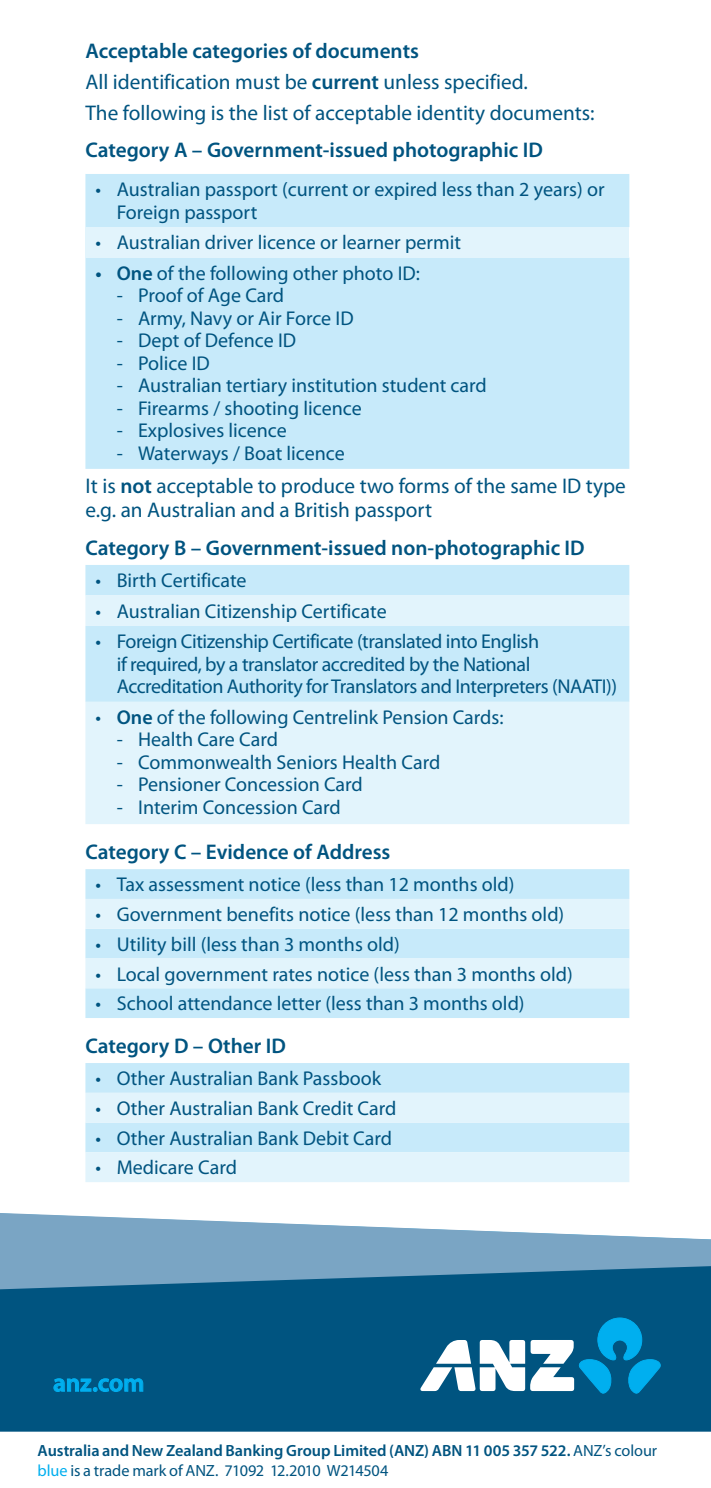
<style>
.page{position:relative;width:711px;height:1488px;background:#fff}
.page>*{position:absolute;margin:0;border:0;box-sizing:border-box;transform-origin:0 0}
.t1{font:600 25px "Myriad Pro";color:#00afef}
.t2{font:21.25px/30.8px "Myriad Pro";color:#005480}
.t3{font:600 21.25px "Myriad Pro";color:#005480}
.t4{font:20px/22.5px "Myriad Pro";color:#005480}
.t5{font:20px/22.5px "Myriad Pro";letter-spacing:-.02em;color:#005480}
.t6{font:600 16.25px/20px "Myriad Pro";letter-spacing:-.005em;color:#005480}
.s1{font-weight:600}
.s2{font-weight:400}
.s3{font-weight:400;color:#00afef}
</style>
<div class="page">
<svg style="left:0;top:1213px;width:710px;height:52px;fill:#7aa5c4"></svg>
<svg style="left:0;top:1265px;width:710px;height:166px;fill:#005480"></svg>
<svg style="left:404px;top:1290px;width:271px;height:129px"></svg>
<div style="left:85px;top:174px;width:544px;height:295px;background:#c7eafa"></div>
<div style="left:85px;top:227px;width:544px;height:31px;background:#e2f4fc"></div>
<div style="left:85px;top:565px;width:544px;height:30px;background:#c7eafa"></div>
<svg style="left:85px;top:595px;width:544px;height:229px;fill:#e2f4fc"></svg>
<div style="left:85px;top:869px;width:544px;height:149px;background:#c7eafa"></div>
<svg style="left:85px;top:899px;width:544px;height:89px;fill:#e2f4fc"></svg>
<div style="left:85px;top:1063px;width:544px;height:29px;background:#c7eafa"></div>
<svg style="left:85px;top:1092px;width:544px;height:90px;fill:#e2f4fc"></svg>
<svg style="left:53px;top:1375px;width:91px;height:35px"></svg>
<p class="t2" style="left:85px;top:36px;width:510px"><span class="s1">Acceptable categories of documents<br></span>All identification must be <span class="s1">current</span> unless specified.<br>The following is the list of acceptable identity documents:</p>
<p class="t3" style="left:85px;top:136px;width:459px">Category A – Government-issued photographic ID</p>
<p class="t4" style="left:117px;top:178px;width:489px;text-indent:-21px">• Australian passport (current or expired less than 2 years) or<br>Foreign passport</p>
<p class="t4" style="left:95px;top:231px;width:367px">• Australian driver licence or learner permit</p>
<p class="t4" style="left:95px;top:261px;width:326px"><span class="s1">• One</span> of the following other photo ID:</p>
<p class="t4" style="left:117px;top:284px;width:169px">- Proof of Age Card</p>
<p class="t4" style="left:117px;top:306px;width:238px">- Army, Navy or Air Force ID</p>
<p class="t4" style="left:117px;top:329px;width:181px">- Dept of Defence ID</p>
<p class="t4" style="left:117px;top:351px;width:94px">- Police ID</p>
<p class="t4" style="left:117px;top:374px;width:371px">- Australian tertiary institution student card</p>
<p class="t4" style="left:117px;top:396px;width:246px">- Firearms / shooting licence</p>
<p class="t4" style="left:117px;top:419px;width:171px">- Explosives licence</p>
<p class="t4" style="left:117px;top:441px;width:229px">- Waterways / Boat licence</p>
<p class="t2" style="left:85px;top:474px;width:541px;line-height:23.8px">It is <span class="s1">not</span> acceptable to produce two forms of the same ID type e.g. an Australian and a British passport</p>
<p class="t3" style="left:85px;top:534px;width:500px">Category B – Government-issued non-photographic ID</p>
<p class="t4" style="left:95px;top:569px;width:153px">• Birth Certificate</p>
<p class="t4" style="left:95px;top:599px;width:292px">• Australian Citizenship Certificate</p>
<p class="t5" style="left:117px;top:630px;width:501px;text-indent:-21px">• Foreign Citizenship Certificate (translated into English<br>if required, by a translator accredited by the National<br>Accreditation Authority for Translators and Interpreters (NAATI))</p>
<p class="t4" style="left:95px;top:705px;width:409px">• <span class="s1">One</span> of the following Centrelink Pension Cards:</p>
<p class="t4" style="left:117px;top:728px;width:163px">- Health Care Card</p>
<p class="t4" style="left:117px;top:750px;width:325px">- Commonwealth Seniors Health Card</p>
<p class="t4" style="left:117px;top:773px;width:247px">- Pensioner Concession Card</p>
<p class="t4" style="left:117px;top:795px;width:225px">- Interim Concession Card</p>
<p class="t3" style="left:85px;top:838px;width:306px">Category C – Evidence of Address</p>
<p class="t4" style="left:95px;top:873px;width:420px">• Tax assessment notice (less than 12 months old)</p>
<p class="t4" style="left:95px;top:902px;width:470px">• Government benefits notice (less than 12 months old)</p>
<p class="t4" style="left:95px;top:932px;width:306px">• Utility bill (less than 3 months old)</p>
<p class="t4" style="left:95px;top:962px;width:478px">• Local government rates notice (less than 3 months old)</p>
<p class="t4" style="left:95px;top:992px;width:430px">• School attendance letter (less than 3 months old)</p>
<p class="t3" style="left:85px;top:1032px;width:202px">Category D – Other ID</p>
<p class="t4" style="left:95px;top:1066px;width:287px">• Other Australian Bank Passbook</p>
<p class="t4" style="left:95px;top:1096px;width:302px">• Other Australian Bank Credit Card</p>
<p class="t4" style="left:95px;top:1126px;width:298px">• Other Australian Bank Debit Card</p>
<p class="t4" style="left:95px;top:1156px;width:143px">• Medicare Card</p>
<p class="t1" style="left:53px;top:1366px;width:93px">anz.com</p>
<p class="t6" style="left:38px;top:1440px;width:621px">Australia and New Zealand Banking Group Limited (ANZ) ABN 11 005 357 522. <span class="s2">ANZ’s colour </span><span class="s3">blue</span> <span class="s2">is a trade mark of ANZ. 71092 12.2010 W214504</span></p>
</div>
